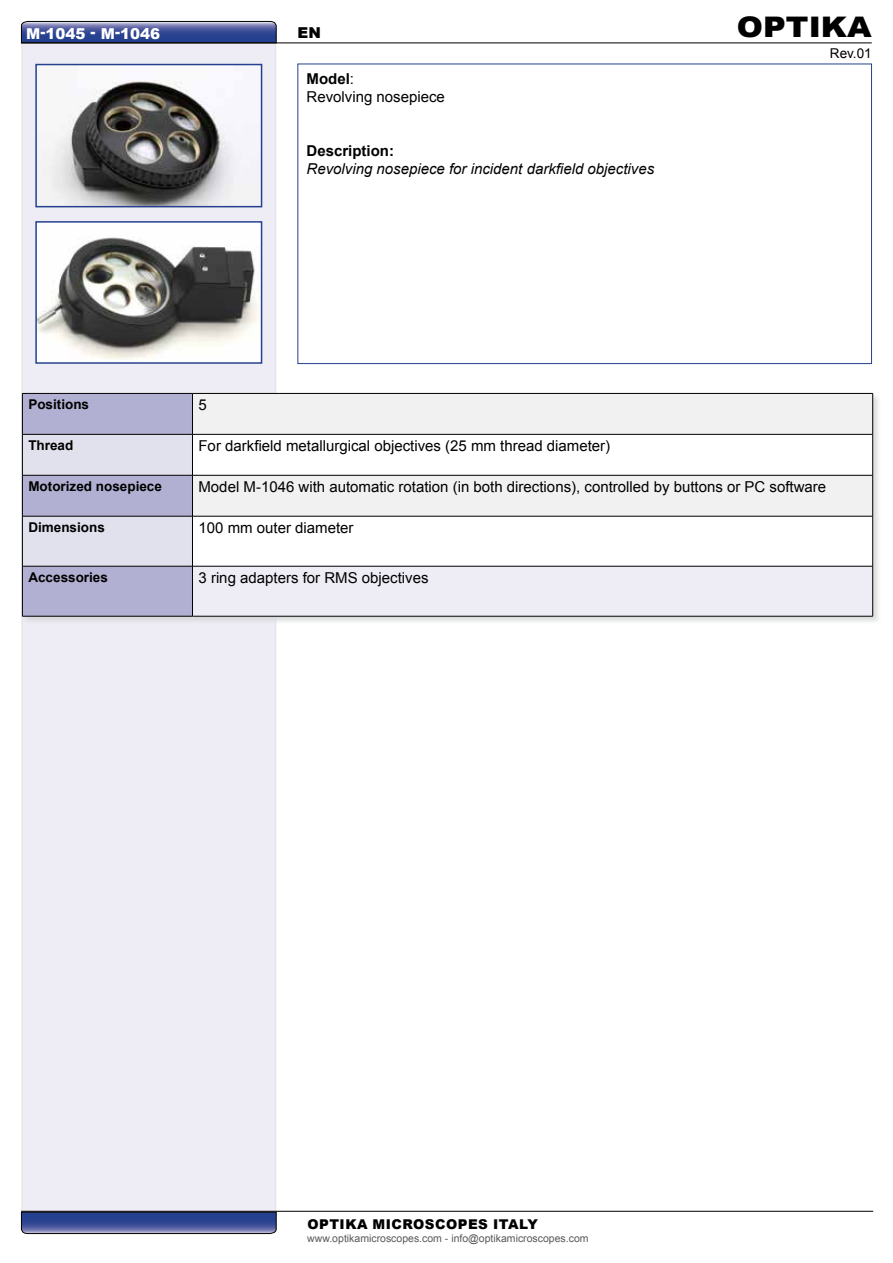
<style>
.page{position:relative;width:893px;height:1263px;background:#fff}
.page>*{position:absolute;margin:0;border:0;box-sizing:border-box;transform-origin:0 0}
.t1{font:900 28.35px "Arial";color:#000;scale:1.11 1}
.t2{font:15px/18px "Arial";color:#000}
.t3{font:italic 15px "Arial";color:#000}
.t4{font:900 15px "Arial";color:#fff}
.t5{font:700 15px "Arial";color:#000}
.t6{font:900 15px "Arial";color:#000}
.t7{font:700 13.5px "Arial";color:#000}
.t8{font:900 13.5px "Arial";letter-spacing:.035em;color:#000}
.t9{font:13.5px "Arial";color:#000}
.t10{font:10.5px "Arial";color:#58595b}
.s1{font-weight:700}
</style>
<div class="page">
<div style="left:21px;top:42px;width:255px;height:1171px;background:#eeedf5;border:2px solid #e6e7e8"></div>
<svg style="left:21px;top:21px;width:256px;height:22px;background:#485793"></svg>
<hr style="left:21px;top:43px;width:851px;height:1px;background:#000">
<div style="left:22px;top:393px;width:859px;height:232px;background:#d1d3d4;opacity:.75"></div>
<div style="left:193px;top:394px;width:679px;height:122px;background:#f1f1f2"></div>
<svg style="left:23px;top:394px;width:169px;height:222px"></svg>
<div style="left:192px;top:434px;width:681px;height:41px;background:#fff"></div>
<div style="left:192px;top:516px;width:681px;height:50px;background:#fff"></div>
<div style="left:192px;top:566px;width:681px;height:50px;background:#eeedf5"></div>
<hr style="left:22px;top:393px;width:170px;height:1px;background:#000">
<hr style="left:22px;top:393px;width:1px;height:41px;background:#000">
<hr style="left:192px;top:393px;width:681px;height:1px;background:#000">
<hr style="left:192px;top:393px;width:1px;height:41px;background:#000">
<hr style="left:872px;top:393px;width:1px;height:41px;background:#000">
<hr style="left:22px;top:434px;width:170px;height:1px;background:#000">
<hr style="left:22px;top:434px;width:1px;height:41px;background:#000">
<hr style="left:192px;top:434px;width:681px;height:1px;background:#000">
<hr style="left:192px;top:434px;width:1px;height:41px;background:#000">
<hr style="left:872px;top:434px;width:1px;height:41px;background:#000">
<hr style="left:22px;top:475px;width:170px;height:1px;background:#000">
<hr style="left:22px;top:475px;width:1px;height:41px;background:#000">
<hr style="left:192px;top:475px;width:681px;height:1px;background:#000">
<hr style="left:192px;top:475px;width:1px;height:41px;background:#000">
<hr style="left:872px;top:475px;width:1px;height:41px;background:#000">
<hr style="left:22px;top:516px;width:170px;height:1px;background:#000">
<hr style="left:22px;top:516px;width:1px;height:50px;background:#000">
<hr style="left:192px;top:516px;width:681px;height:1px;background:#000">
<hr style="left:192px;top:516px;width:1px;height:50px;background:#000">
<hr style="left:872px;top:516px;width:1px;height:50px;background:#000">
<hr style="left:22px;top:566px;width:170px;height:1px;background:#000">
<hr style="left:22px;top:566px;width:1px;height:50px;background:#000">
<hr style="left:192px;top:566px;width:681px;height:1px;background:#000">
<hr style="left:192px;top:566px;width:1px;height:50px;background:#000">
<hr style="left:872px;top:566px;width:1px;height:50px;background:#000">
<hr style="left:22px;top:616px;width:170px;height:1px;background:#000">
<hr style="left:192px;top:616px;width:681px;height:1px;background:#000">
<div style="left:298px;top:64px;width:574px;height:300px;border:1px solid #25408f"></div>
<hr style="left:21px;top:1211px;width:852px;height:1px;background:#000">
<img style="left:56px;top:67px;width:186px;height:137px">
<div style="left:35px;top:64px;width:227px;height:143px;border:2px solid #25408f"></div>
<svg style="left:21px;top:1212px;width:256px;height:22px;background:#415190"></svg>
<img style="left:38px;top:224px;width:221px;height:137px">
<div style="left:35px;top:221px;width:227px;height:143px;border:2px solid #25408f"></div>
<p class="t4" style="left:26px;top:22px;width:136px">M-1045 - M-1046</p>
<p class="t6" style="left:298px;top:21px;width:25px">EN</p>
<p class="t2" style="left:307px;top:69px;width:140px"><span class="s1">Model</span>:<br>Revolving nosepiece</p>
<p class="t5" style="left:307px;top:140px;width:89px">Description:</p>
<p class="t3" style="left:307px;top:159px;width:349px">Revolving nosepiece for incident darkfield objectives</p>
<h1 class="t1" style="left:737px;top:7px;width:123px">OPTIKA</h1>
<p class="t9" style="left:830px;top:44px;width:43px">Rev.01</p>
<p class="t7" style="left:28px;top:395px;width:62px">Positions</p>
<p class="t2" style="left:198px;top:396px;width:10px">5</p>
<p class="t7" style="left:28px;top:436px;width:47px">Thread</p>
<p class="t2" style="left:198px;top:437px;width:413px">For darkfield metallurgical objectives (25 mm thread diameter)</p>
<p class="t7" style="left:28px;top:477px;width:135px">Motorized nosepiece</p>
<p class="t2" style="left:198px;top:478px;width:629px">Model M-1046 with automatic rotation (in both directions), controlled by buttons or PC software</p>
<p class="t7" style="left:28px;top:518px;width:78px">Dimensions</p>
<p class="t2" style="left:198px;top:519px;width:157px">100 mm outer diameter</p>
<p class="t7" style="left:28px;top:568px;width:81px">Accessories</p>
<p class="t2" style="left:198px;top:569px;width:232px">3 ring adapters for RMS objectives</p>
<p class="t8" style="left:307px;top:1214px;width:232px">OPTIKA mICROSCOPES ITALY</p>
<p class="t10" style="left:307px;top:1231px;width:283px">www.optikamicroscopes.com - info@optikamicroscopes.com</p>
</div>
